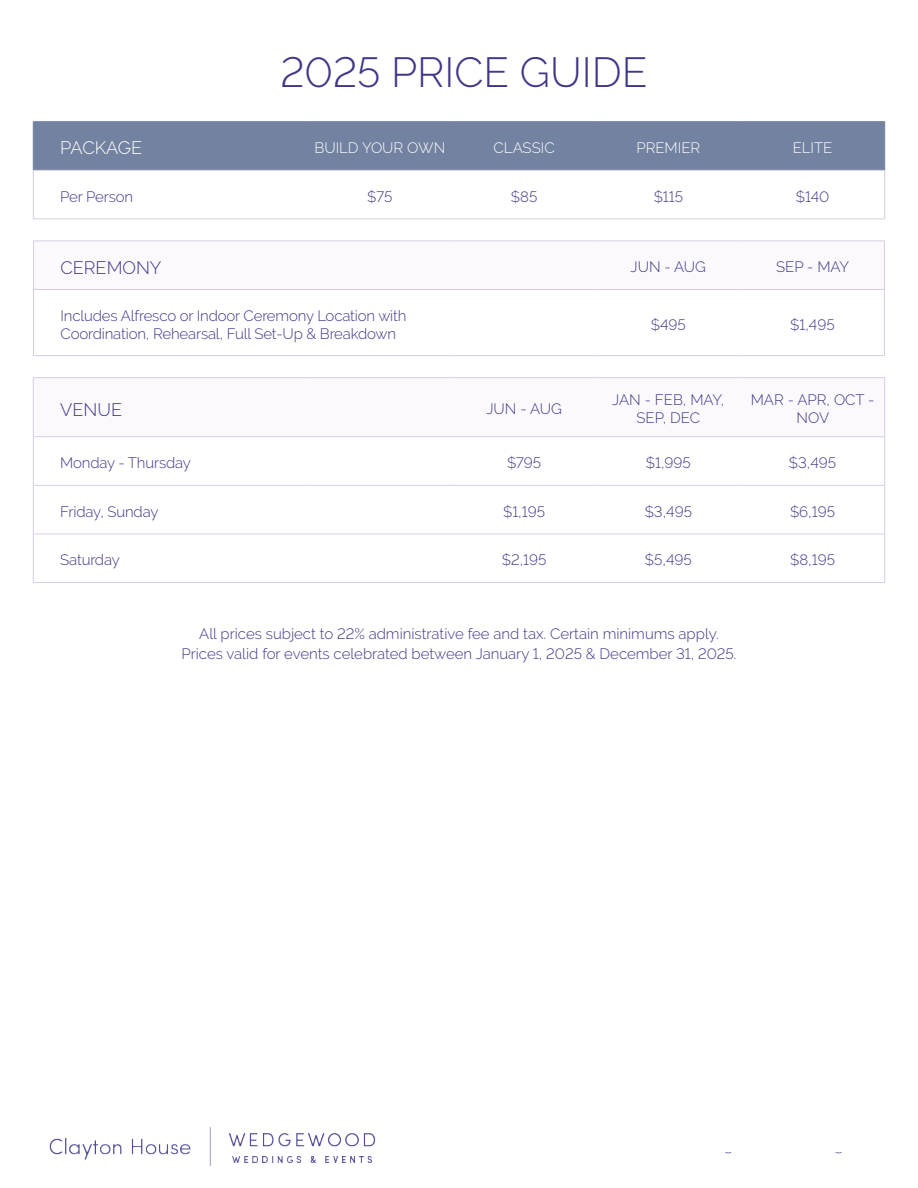
<style>
.page{position:relative;width:918px;height:1188px;background:#fff}
.page>*{position:absolute;margin:0;border:0;box-sizing:border-box;transform-origin:0 0}
.t1{font:300 42px "Raleway";color:#403786}
.t2{font:300 18px "Raleway";color:#403786}
.t3{font:300 18px "Raleway";letter-spacing:-.025em;color:#fff}
.t4{font:300 15px/18px "Raleway";letter-spacing:-.005em;color:#403786;text-align:center}
.t5{font:300 15px "Raleway";color:#fff}
</style>
<div class="page">
<div style="left:34px;top:122px;width:850px;height:48px;background:#7282a0"></div>
<hr style="left:33px;top:170px;width:275px;height:1px;background:#d8cce4">
<hr style="left:308px;top:170px;width:144px;height:1px;background:#d8cce4">
<hr style="left:452px;top:170px;width:144px;height:1px;background:#d8cce4">
<hr style="left:596px;top:170px;width:144px;height:1px;background:#d8cce4">
<hr style="left:740px;top:170px;width:145px;height:1px;background:#d8cce4">
<hr style="left:33px;top:170px;width:1px;height:49px;background:#d8cce4">
<hr style="left:884px;top:170px;width:1px;height:49px;background:#d8cce4">
<hr style="left:33px;top:219px;width:275px;height:1px;background:#d8cce4">
<hr style="left:308px;top:219px;width:144px;height:1px;background:#d8cce4">
<hr style="left:452px;top:219px;width:144px;height:1px;background:#d8cce4">
<hr style="left:596px;top:219px;width:144px;height:1px;background:#d8cce4">
<hr style="left:740px;top:219px;width:145px;height:1px;background:#d8cce4">
<hr style="left:33px;top:121px;width:275px;height:1px;background:#7282a0">
<hr style="left:33px;top:122px;width:1px;height:48px;background:#7282a0">
<hr style="left:308px;top:121px;width:144px;height:1px;background:#7282a0">
<hr style="left:452px;top:121px;width:144px;height:1px;background:#7282a0">
<hr style="left:596px;top:121px;width:144px;height:1px;background:#7282a0">
<hr style="left:740px;top:121px;width:145px;height:1px;background:#7282a0">
<hr style="left:884px;top:122px;width:1px;height:48px;background:#7282a0">
<hr style="left:33px;top:289px;width:419px;height:1px;background:#d8cce4">
<hr style="left:452px;top:289px;width:144px;height:1px;background:#d8cce4">
<hr style="left:596px;top:289px;width:144px;height:1px;background:#d8cce4">
<hr style="left:740px;top:289px;width:145px;height:1px;background:#d8cce4">
<hr style="left:33px;top:241px;width:419px;height:1px;background:#d8cce4">
<hr style="left:33px;top:241px;width:1px;height:48px;background:#d8cce4">
<hr style="left:452px;top:241px;width:144px;height:1px;background:#d8cce4">
<hr style="left:596px;top:241px;width:144px;height:1px;background:#d8cce4">
<hr style="left:740px;top:241px;width:145px;height:1px;background:#d8cce4">
<hr style="left:884px;top:241px;width:1px;height:48px;background:#d8cce4">
<hr style="left:33px;top:290px;width:1px;height:65px;background:#d8cce4">
<hr style="left:884px;top:290px;width:1px;height:65px;background:#d8cce4">
<hr style="left:33px;top:355px;width:419px;height:1px;background:#d8cce4">
<hr style="left:452px;top:355px;width:144px;height:1px;background:#d8cce4">
<hr style="left:596px;top:355px;width:144px;height:1px;background:#d8cce4">
<hr style="left:740px;top:355px;width:145px;height:1px;background:#d8cce4">
<svg style="left:34px;top:378px;width:850px;height:1px"></svg>
<hr style="left:33px;top:437px;width:1px;height:48px;background:#d8cce4">
<hr style="left:884px;top:437px;width:1px;height:48px;background:#d8cce4">
<hr style="left:33px;top:486px;width:1px;height:48px;background:#d8cce4">
<hr style="left:884px;top:486px;width:1px;height:48px;background:#d8cce4">
<hr style="left:33px;top:534px;width:1px;height:48px;background:#d8cce4">
<hr style="left:884px;top:534px;width:1px;height:48px;background:#d8cce4">
<hr style="left:33px;top:582px;width:275px;height:1px;background:#d8cce4">
<hr style="left:33px;top:485px;width:275px;height:1px;background:#d8cce4">
<hr style="left:33px;top:534px;width:275px;height:1px;background:#d8cce4">
<hr style="left:308px;top:582px;width:144px;height:1px;background:#d8cce4">
<hr style="left:452px;top:582px;width:144px;height:1px;background:#d8cce4">
<hr style="left:596px;top:582px;width:144px;height:1px;background:#d8cce4">
<hr style="left:740px;top:582px;width:145px;height:1px;background:#d8cce4">
<hr style="left:33px;top:377px;width:275px;height:1px;background:#d8cce4">
<hr style="left:33px;top:378px;width:1px;height:59px;background:#d8cce4">
<hr style="left:308px;top:377px;width:144px;height:1px;background:#d8cce4">
<hr style="left:452px;top:377px;width:144px;height:1px;background:#d8cce4">
<hr style="left:596px;top:377px;width:144px;height:1px;background:#d8cce4">
<hr style="left:740px;top:377px;width:145px;height:1px;background:#d8cce4">
<hr style="left:884px;top:378px;width:1px;height:59px;background:#d8cce4">
<hr style="left:33px;top:436px;width:275px;height:1px;background:#d8cce4">
<hr style="left:308px;top:436px;width:144px;height:1px;background:#d8cce4">
<hr style="left:452px;top:436px;width:144px;height:1px;background:#d8cce4">
<hr style="left:596px;top:436px;width:144px;height:1px;background:#d8cce4">
<hr style="left:740px;top:436px;width:145px;height:1px;background:#d8cce4">
<hr style="left:308px;top:485px;width:144px;height:1px;background:#d8cce4">
<hr style="left:452px;top:485px;width:144px;height:1px;background:#d8cce4">
<hr style="left:596px;top:485px;width:144px;height:1px;background:#d8cce4">
<hr style="left:740px;top:485px;width:145px;height:1px;background:#d8cce4">
<hr style="left:308px;top:534px;width:144px;height:1px;background:#d8cce4">
<hr style="left:452px;top:534px;width:144px;height:1px;background:#d8cce4">
<hr style="left:596px;top:534px;width:144px;height:1px;background:#d8cce4">
<hr style="left:740px;top:534px;width:145px;height:1px;background:#d8cce4">
<img style="left:49px;top:1127px;width:327px;height:39px">
<h1 class="t1" style="left:280px;top:47px;width:368px">2025 PRICE GUIDE</h1>
<p class="t3" style="left:60px;top:138px;width:83px">PACKAGE</p>
<p class="t5" style="left:314px;top:139px;width:132px">BUILD YOUR OWN</p>
<p class="t5" style="left:494px;top:139px;width:63px">CLASSIC</p>
<p class="t5" style="left:636px;top:139px;width:65px">PREMIER</p>
<p class="t5" style="left:793px;top:139px;width:41px">ELITE</p>
<p class="t4" style="left:60px;top:187px;width:74px">Per Person</p>
<p class="t4" style="left:367px;top:187px;width:27px">$75</p>
<p class="t4" style="left:511px;top:187px;width:28px">$85</p>
<p class="t4" style="left:654px;top:187px;width:31px">$115</p>
<p class="t4" style="left:796px;top:187px;width:35px">$140</p>
<p class="t2" style="left:61px;top:257px;width:103px">CEREMONY</p>
<p class="t4" style="left:631px;top:258px;width:77px">JUN - AUG</p>
<p class="t4" style="left:776px;top:258px;width:74px">SEP - MAY</p>
<p class="t4" style="left:61px;top:306px;width:348px;text-align:left">Includes Alfresco or Indoor Ceremony Location with<br>Coordination, Rehearsal, Full Set-Up &amp; Breakdown</p>
<p class="t4" style="left:651px;top:315px;width:36px">$495</p>
<p class="t4" style="left:790px;top:315px;width:46px">$1,495</p>
<p class="t2" style="left:60px;top:399px;width:63px">VENUE</p>
<p class="t4" style="left:486px;top:400px;width:77px">JUN - AUG</p>
<p class="t4" style="left:612px;top:391px;width:114px">JAN - FEB, MAY,<br>SEP, DEC</p>
<p class="t4" style="left:751px;top:391px;width:125px">MAR - APR, OCT -<br>NOV</p>
<p class="t4" style="left:60px;top:454px;width:132px">Monday - Thursday</p>
<p class="t4" style="left:507px;top:454px;width:36px">$795</p>
<p class="t4" style="left:646px;top:454px;width:47px">$1,995</p>
<p class="t4" style="left:789px;top:454px;width:49px">$3,495</p>
<p class="t4" style="left:60px;top:502px;width:100px">Friday, Sunday</p>
<p class="t4" style="left:503px;top:502px;width:43px">$1,195</p>
<p class="t4" style="left:645px;top:502px;width:49px">$3,495</p>
<p class="t4" style="left:790px;top:502px;width:47px">$6,195</p>
<p class="t4" style="left:60px;top:551px;width:61px">Saturday</p>
<p class="t4" style="left:502px;top:551px;width:46px">$2,195</p>
<p class="t4" style="left:645px;top:551px;width:48px">$5,495</p>
<p class="t4" style="left:790px;top:551px;width:46px">$8,195</p>
<p class="t4" style="left:181px;top:624px;width:557px;line-height:19.5px">All prices subject to 22% administrative fee and tax. Certain minimums apply.<br>Prices valid for events celebrated between January 1, 2025 &amp; December 31, 2025.</p>
</div>
